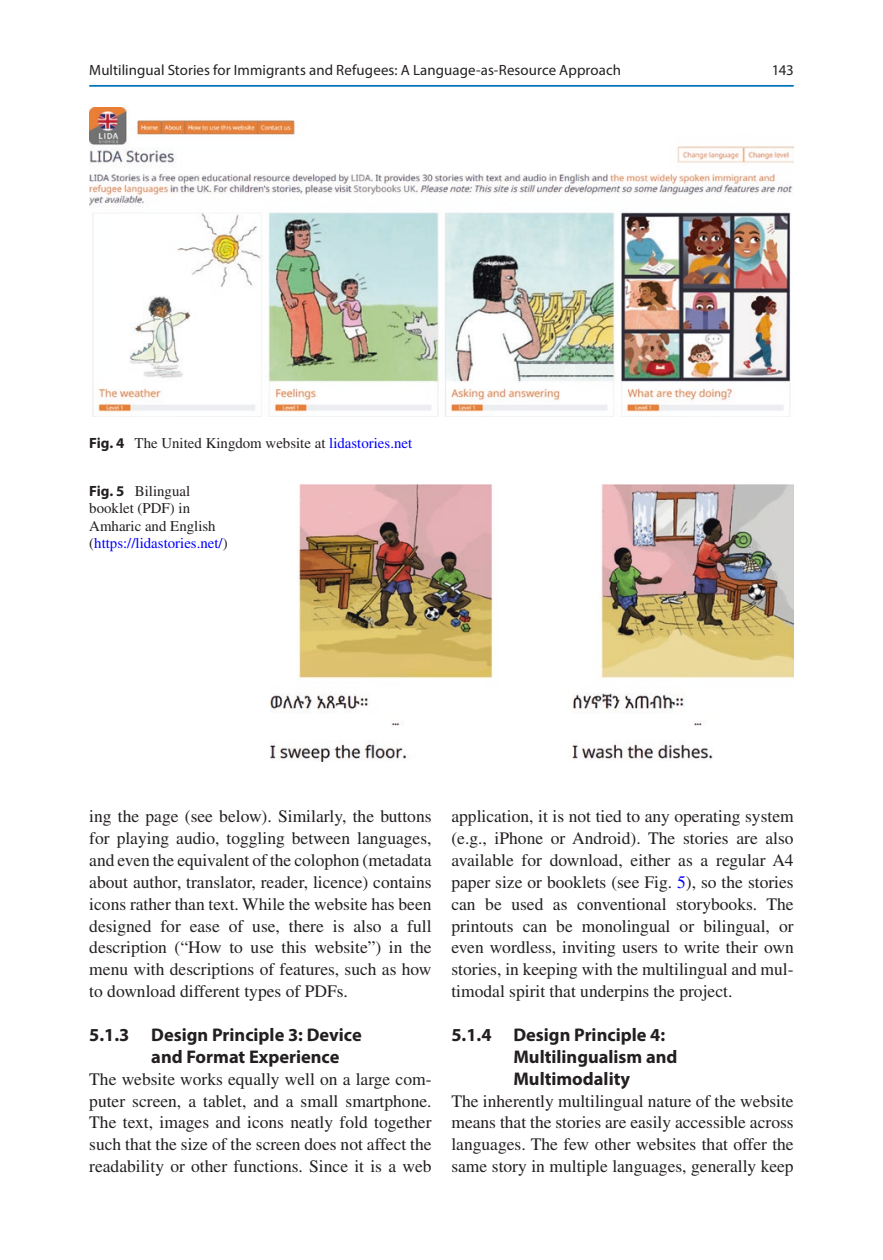
<style>
.page{position:relative;width:883px;height:1260px;background:#fff}
.page>*{position:absolute;margin:0;border:0;box-sizing:border-box;transform-origin:0 0}
._3_hd{font:700 18.38px/21.9px "Myriad Pro";color:#231f20}
.Text_flush{font:17.5px/21.9px "Times LT Std";color:#231f20;text-align:justify}
.t1{font:14.88px/17.5px "Times LT Std";color:#231f20}
.t2{font:14.88px "Myriad Pro";letter-spacing:.005em;color:#231f20}
.s1{font-family:"Myriad Pro";font-weight:700}
.s2{color:#00f}
</style>
<div class="page">
<img style="left:90px;top:107px;width:703px;height:310px">
<img style="left:270px;top:485px;width:524px;height:277px">
<hr style="left:89px;top:85px;width:705px;height:2px;background:#0073bc">
<p class="t2" style="left:89px;top:61px;width:533px">Multilingual Stories for Immigrants and Refugees: A Language-as-Resource Approach</p>
<p class="t1" style="left:89px;top:434px;width:324px"><span class="s1">Fig. 4</span> The United Kingdom website at <span class="s2">lidastories.net</span></p>
<p class="t1" style="left:89px;top:482px;width:140px"><span class="s1">Fig. 5</span> Bilingual booklet (PDF) in<br>Amharic and English (<span class="s2">https://lidastories.net/</span>)</p>
<p class="t2" style="left:772px;top:61px;width:23px">143</p>
<p class="Text_flush" style="left:89px;top:805px;width:344px">ing the page (see below). Similarly, the buttons for playing audio, toggling between languages, and even the equivalent of the colophon (metadata about author, translator, reader, licence) contains icons rather than text. While the website has been designed for ease of use, there is also a full description (“How to use this website”) in the menu with descriptions of features, such as how to download different types of PDFs.</p>
<h4 class="_3_hd" style="left:151px;top:1023px;width:212px;text-indent:-62px">5.1.3 Design Principle 3: Device and Format Experience</h4>
<p class="Text_flush" style="left:89px;top:1068px;width:344px">The website works equally well on a large com&shy;puter screen, a tablet, and a small smartphone.<br>The text, images and icons neatly fold together such that the size of the screen does not affect the readability or other functions. Since it is a web</p>
<p class="Text_flush" style="left:451px;top:805px;width:344px">application, it is not tied to any operating system (e.g., iPhone or Android). The stories are also available for download, either as a regular A4 paper size or booklets (see Fig. <span class="s2">5</span>), so the stories can be used as conventional storybooks. The printouts can be monolingual or bilingual, or even wordless, inviting users to write their own stories, in keeping with the multilingual and mul&shy;timodal spirit that underpins the project.</p>
<h4 class="_3_hd" style="left:513px;top:1023px;width:166px;text-indent:-62px">5.1.4 Design Principle 4:<br>Multilingualism and<br>Multimodality</h4>
<p class="Text_flush" style="left:451px;top:1090px;width:344px">The inherently multilingual nature of the website means that the stories are easily accessible across languages. The few other websites that offer the same story in multiple languages, generally keep</p>
</div>
